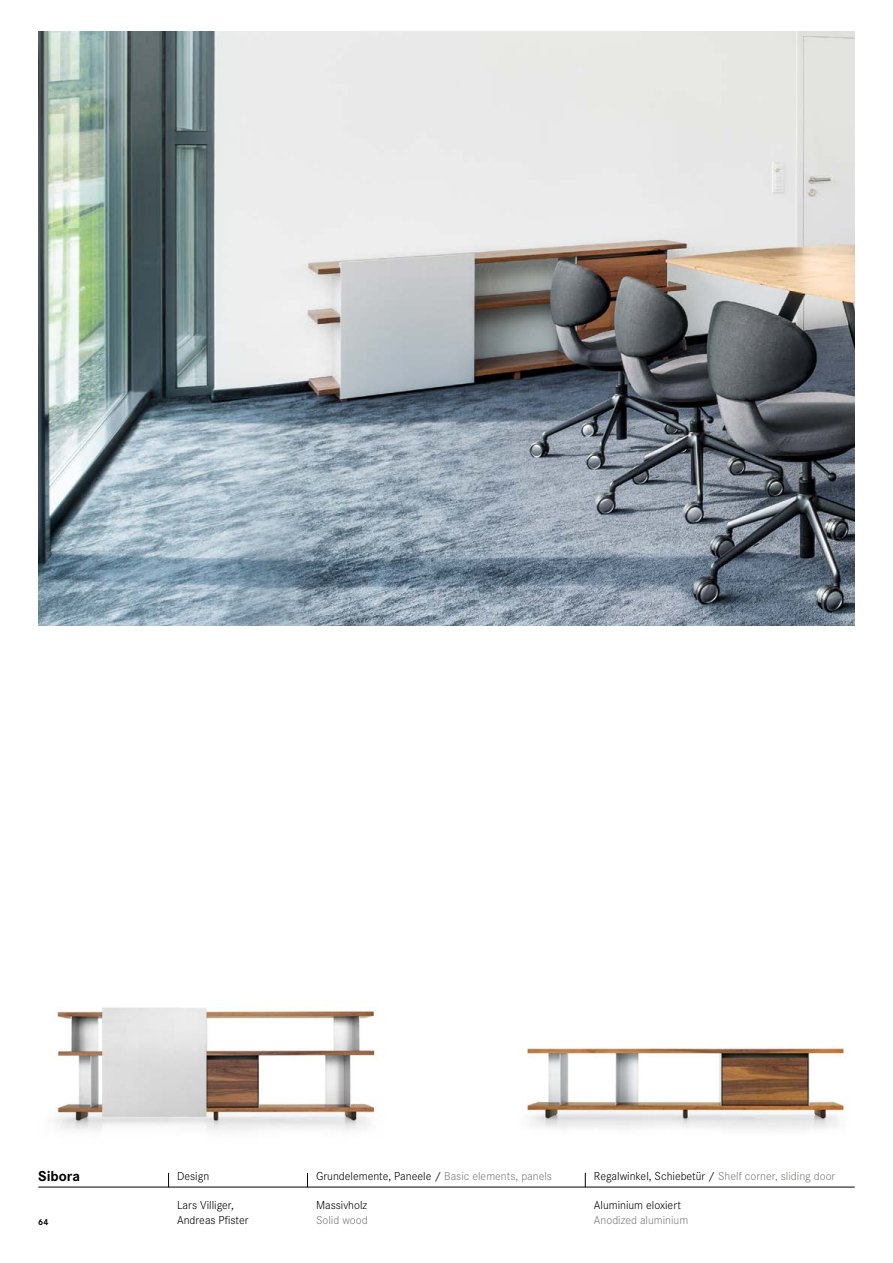
<style>
.page{position:relative;width:893px;height:1263px;background:#fff}
.page>*{position:absolute;margin:0;border:0;box-sizing:border-box;transform-origin:0 0}
.t1{font:700 15px "Corporate S";color:#000}
.t2{font:300 12px/14.4px "Corporate S";color:#000}
.t3{font:300 12px "Corporate S";color:#7f7c7a}
.t4{font:700 9px "Corporate S";color:#000}
.s1{color:#7f7c7a}
</style>
<div class="page">
<img style="left:38px;top:32px;width:817px;height:593px">
<img style="left:527px;top:1047px;width:318px;height:83px">
<img style="left:54px;top:1007px;width:323px;height:125px">
<hr style="left:38px;top:1187px;width:817px;height:1px;background:#000">
<svg style="left:168px;top:1173px;width:1px;height:14px"></svg>
<svg style="left:307px;top:1173px;width:1px;height:14px"></svg>
<svg style="left:585px;top:1173px;width:1px;height:14px"></svg>
<p class="t1" style="left:38px;top:1165px;width:43px">Sibora</p>
<p class="t2" style="left:177px;top:1169px;width:34px">Design</p>
<p class="t2" style="left:177px;top:1197px;width:73px">Lars Villiger,<br>Andreas Pfister</p>
<p class="t2" style="left:316px;top:1169px;width:237px">Grundelemente, Paneele / <span class="s1">Basic elements, panels</span></p>
<p class="t2" style="left:316px;top:1197px;width:53px">Massivholz</p>
<p class="t3" style="left:316px;top:1212px;width:53px">Solid wood</p>
<p class="t2" style="left:594px;top:1169px;width:243px">Regalwinkel, Schiebetür / <span class="s1">Shelf corner, sliding door</span></p>
<p class="t2" style="left:594px;top:1197px;width:89px">Aluminium eloxiert</p>
<p class="t4" style="left:38px;top:1215px;width:12px">64</p>
<p class="t3" style="left:594px;top:1212px;width:96px">Anodized aluminium</p>
</div>
